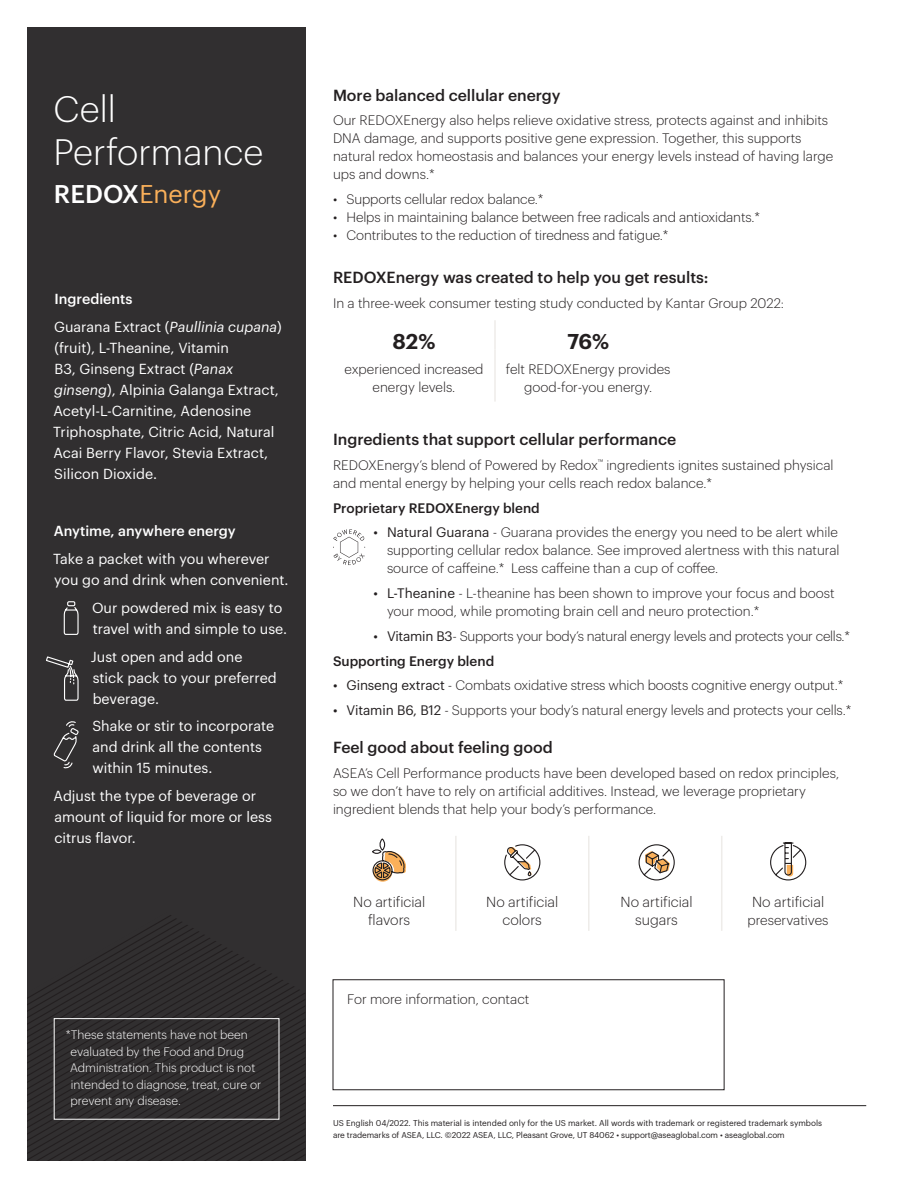
<style>
.page{position:relative;width:918px;height:1188px;background:#fff}
.page>*{position:absolute;margin:0;border:0;box-sizing:border-box;transform-origin:0 0}
.t1{font:300 36px/43.2px "Graphik";color:#fff}
.t2{font:25.05px "Graphik";color:#fab05a}
.t3{font:600 21px "Graphik";color:#231f20}
.t4{font:500 15.75px "Graphik";color:#231f20}
.t5{font:14.25px/21px "Graphik";color:#fff}
.t6{font:300 14.25px/18px "Graphik";color:#231f20;text-align:center}
.t7{font:500 14.25px "Graphik";color:#fff}
.t8{font:300 13.5px/18px "Graphik";color:#231f20}
.t9{font:300 13.5px "Graphik";letter-spacing:-.02em;color:#231f20}
.t10{font:500 13.5px "Graphik";color:#231f20}
.t11{font:300 12px/16.5px "Graphik";color:#fff}
.t12{font:8.25px/12px "Graphik";letter-spacing:-.005em;color:#231f20}
.s1{font-weight:500;color:#fff}
.s2{font-style:italic}
.s3{font-weight:400}
</style>
<div class="page">
<hr style="left:333px;top:1105px;width:533px;height:1px;background:#231f20">
<hr style="left:494px;top:320px;width:2px;height:29px;background:#eeece9">
<hr style="left:494px;top:349px;width:2px;height:53px;background:#eeece9">
<div style="left:27px;top:27px;width:279px;height:1134px;background:#312f30"></div>
<div style="left:333px;top:980px;width:391px;height:110px;border:1px solid #231f20"></div>
<hr style="left:455px;top:836px;width:2px;height:95px;background:#eeece9">
<hr style="left:588px;top:836px;width:2px;height:95px;background:#eeece9">
<hr style="left:721px;top:836px;width:1px;height:95px;background:#eeece9">
<svg style="left:638px;top:844px;width:37px;height:37px"></svg>
<svg style="left:504px;top:844px;width:37px;height:37px"></svg>
<svg style="left:372px;top:838px;width:34px;height:43px"></svg>
<svg style="left:770px;top:842px;width:37px;height:39px"></svg>
<svg style="left:63px;top:601px;width:16px;height:34px"></svg>
<svg style="left:46px;top:656px;width:33px;height:45px"></svg>
<svg style="left:53px;top:721px;width:26px;height:47px"></svg>
<svg style="left:27px;top:915px;width:278px;height:246px"></svg>
<div style="left:54px;top:1018px;width:225px;height:101px;border:1px solid #fff"></div>
<svg style="left:333px;top:529px;width:32px;height:36px"></svg>
<p class="t1" style="left:54px;top:85px;width:211px">Cell<br>Performance</p>
<p class="t2" style="left:54px;top:175px;width:169px"><span class="s1">REDOX</span>Energy</p>
<p class="t7" style="left:55px;top:288px;width:79px">Ingredients</p>
<p class="t5" style="left:53px;top:315px;width:230px">Guarana Extract (<span class="s2">Paullinia cupana</span>) (fruit), L-Theanine, Vitamin<br>B3, Ginseng Extract (<span class="s2">Panax ginseng</span>), Alpinia Galanga Extract,<br>Acetyl-L-Carnitine, Adenosine<br>Triphosphate, Citric Acid, Natural<br>Acai Berry Flavor, Stevia Extract,<br>Silicon Dioxide.</p>
<p class="t7" style="left:54px;top:520px;width:184px">Anytime, anywhere energy</p>
<p class="t5" style="left:53px;top:547px;width:237px">Take a packet with you wherever you go and drink when convenient.</p>
<p class="t5" style="left:92px;top:596px;width:197px">Our powdered mix is easy to travel with and simple to use.</p>
<p class="t5" style="left:91px;top:645px;width:187px">Just open and add one stick pack to your preferred beverage.</p>
<p class="t5" style="left:92px;top:714px;width:183px">Shake or stir to incorporate and drink all the contents within 15 minutes.</p>
<p class="t5" style="left:54px;top:784px;width:220px">Adjust the type of beverage or amount of liquid for more or less citrus flavor.</p>
<p class="t11" style="left:70px;top:1026px;width:193px;text-indent:-4px">*These statements have not been evaluated by the Food and Drug<br>Administration. This product is not intended to diagnose, treat, cure or prevent any disease.</p>
<p class="t4" style="left:333px;top:83px;width:229px">More balanced cellular energy</p>
<p class="t8" style="left:333px;top:110px;width:502px">Our REDOXEnergy also helps relieve oxidative stress, protects against and inhibits DNA damage, and supports positive gene expression. Together, this supports natural redox homeostasis and balances your energy levels instead of having large ups and downs.*</p>
<p class="t8" style="left:333px;top:189px;width:212px">• Supports cellular redox balance.*</p>
<p class="t8" style="left:333px;top:207px;width:429px">• Helps in maintaining balance between free radicals and antioxidants.*</p>
<p class="t8" style="left:333px;top:225px;width:337px">• Contributes to the reduction of tiredness and fatigue.*</p>
<p class="t4" style="left:333px;top:265px;width:377px">REDOXEnergy was created to help you get results:</p>
<p class="t8" style="left:333px;top:293px;width:453px">In a three-week consumer testing study conducted by Kantar Group 2022:</p>
<p class="t3" style="left:393px;top:326px;width:44px">82%</p>
<p class="t3" style="left:567px;top:326px;width:43px">76%</p>
<p class="t8" style="left:345px;top:359px;width:140px;text-align:center">experienced increased energy levels.</p>
<p class="t8" style="left:506px;top:359px;width:166px;text-align:center">felt REDOXEnergy provides good-for-you energy.</p>
<p class="t4" style="left:333px;top:427px;width:345px">Ingredients that support cellular performance</p>
<p class="t8" style="left:333px;top:455px;width:502px">REDOXEnergy’s blend of Powered by Redox<sup>™</sup> ingredients ignites sustained physical and mental energy by helping your cells reach redox balance.*</p>
<p class="t10" style="left:333px;top:497px;width:208px">Proprietary REDOXEnergy blend</p>
<p class="t8" style="left:387px;top:522px;width:454px;text-indent:-14px"><span class="s3">• Natural Guarana</span> - Guarana provides the energy you need to be alert while supporting cellular redox balance. See improved alertness with this natural source of caffeine.* Less caffeine than a cup of coffee.</p>
<p class="t8" style="left:387px;top:583px;width:449px;text-indent:-14px"><span class="s3">• L-Theanine</span> - L-theanine has been shown to improve your focus and boost your mood, while promoting brain cell and neuro protection.*</p>
<p class="t9" style="left:374px;top:626px;width:478px"><span class="s3">• Vitamin B3</span>- Supports your body’s natural energy levels and protects your cells.*</p>
<p class="t10" style="left:333px;top:650px;width:163px">Supporting Energy blend</p>
<p class="t8" style="left:333px;top:675px;width:512px"><span class="s3">• Ginseng extract</span> - Combats oxidative stress which boosts cognitive energy output.*</p>
<p class="t8" style="left:333px;top:700px;width:520px"><span class="s3">• Vitamin B6, B12</span> - Supports your body’s natural energy levels and protects your cells.*</p>
<p class="t4" style="left:333px;top:736px;width:221px">Feel good about feeling good</p>
<p class="t8" style="left:333px;top:763px;width:508px">ASEA’s Cell Performance products have been developed based on redox principles, so we don’t have to rely on artificial additives. Instead, we leverage proprietary ingredient blends that help your body’s performance.</p>
<p class="t6" style="left:353px;top:892px;width:74px">No artificial flavors</p>
<p class="t6" style="left:486px;top:892px;width:74px">No artificial colors</p>
<p class="t6" style="left:621px;top:892px;width:74px">No artificial sugars</p>
<p class="t6" style="left:752px;top:892px;width:74px">No artificial</p>
<p class="t8" style="left:748px;top:910px;width:82px">preservatives</p>
<p class="t8" style="left:347px;top:989px;width:184px">For more information, contact</p>
<p class="t12" style="left:333px;top:1116px;width:491px">US English 04/2022. This material is intended only for the US market. All words with trademark or registered trademark symbols are trademarks of ASEA, LLC. ©2022 ASEA, LLC, Pleasant Grove, UT 84062 • support@aseaglobal.com • aseaglobal.com</p>
</div>
